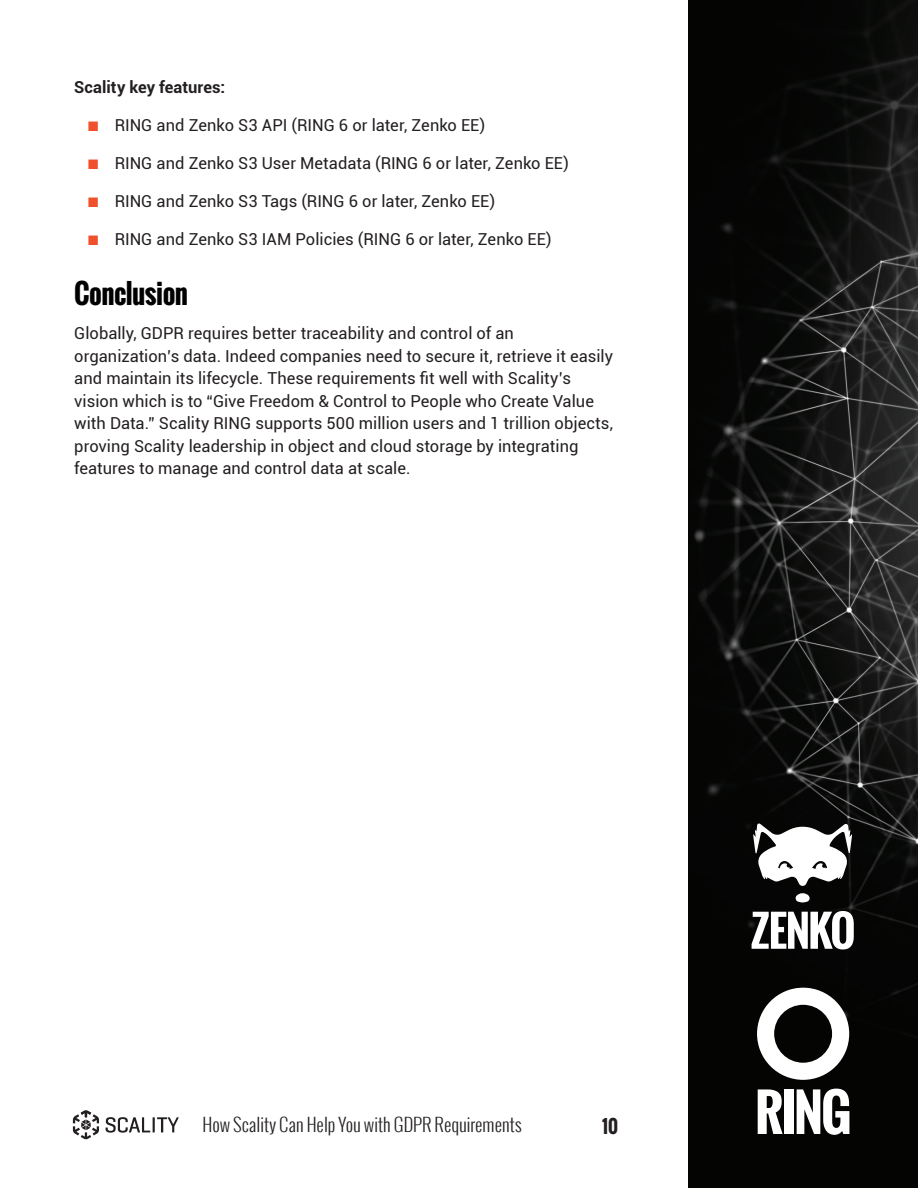
<style>
.page{position:relative;width:918px;height:1188px;background:#fff}
.page>*{position:absolute;margin:0;border:0;box-sizing:border-box;transform-origin:0 0}
.subheader{font:700 27px "Oswald";letter-spacing:-.02em;color:#000}
.t1{font:300 18px "Oswald";color:#231f20}
.t2{font:700 18px "Oswald";color:#231f20}
._02_Body{font:16.5px/22.5px "Roboto";color:#231f20}
.sub_subsubhead{font:700 16.5px "Roboto";letter-spacing:.005em;color:#231f20}
.s1{font-family:"Proxima Nova";color:#f0502b}
</style>
<div class="page">
<img style="left:688px;top:0;width:230px;height:1188px">
<svg style="left:758px;top:1089px;width:25px;height:45px"></svg>
<div style="left:784px;top:1089px;width:9px;height:45px;background:#fff"></div>
<svg style="left:797px;top:1089px;width:52px;height:46px"></svg>
<svg style="left:757px;top:988px;width:92px;height:92px"></svg>
<svg style="left:752px;top:911px;width:102px;height:38px"></svg>
<svg style="left:796px;top:893px;width:14px;height:9px"></svg>
<svg style="left:753px;top:823px;width:99px;height:63px"></svg>
<svg style="left:106px;top:1117px;width:73px;height:16px"></svg>
<svg style="left:73px;top:1110px;width:26px;height:29px"></svg>
<p class="sub_subsubhead" style="left:74px;top:76px;width:152px">Scality key features:</p>
<p class="_02_Body" style="left:88px;top:113px;width:399px"><span class="s1">■</span> RING and Zenko S3 API (RING 6 or later, Zenko EE)</p>
<p class="_02_Body" style="left:88px;top:151px;width:483px"><span class="s1">■</span> RING and Zenko S3 User Metadata (RING 6 or later, Zenko EE)</p>
<p class="_02_Body" style="left:88px;top:189px;width:409px"><span class="s1">■</span> RING and Zenko S3 Tags (RING 6 or later, Zenko EE)</p>
<p class="_02_Body" style="left:88px;top:227px;width:466px"><span class="s1">■</span> RING and Zenko S3 IAM Policies (RING 6 or later, Zenko EE)</p>
<p class="subheader" style="left:74px;top:273px;width:115px">Conclusion</p>
<p class="_02_Body" style="left:74px;top:321px;width:540px">Globally, GDPR requires better traceability and control of an organization’s data. Indeed companies need to secure it, retrieve it easily and maintain its lifecycle. These requirements fit well with Scality’s vision which is to “Give Freedom &amp; Control to People who Create Value with Data.” Scality RING supports 500 million users and 1 trillion objects, proving Scality leadership in object and cloud storage by integrating features to manage and control data at scale.</p>
<p class="t1" style="left:202px;top:1113px;width:321px">How Scality Can Help You with GDPR Requirements</p>
<p class="t2" style="left:602px;top:1113px;width:17px">10</p>
</div>
